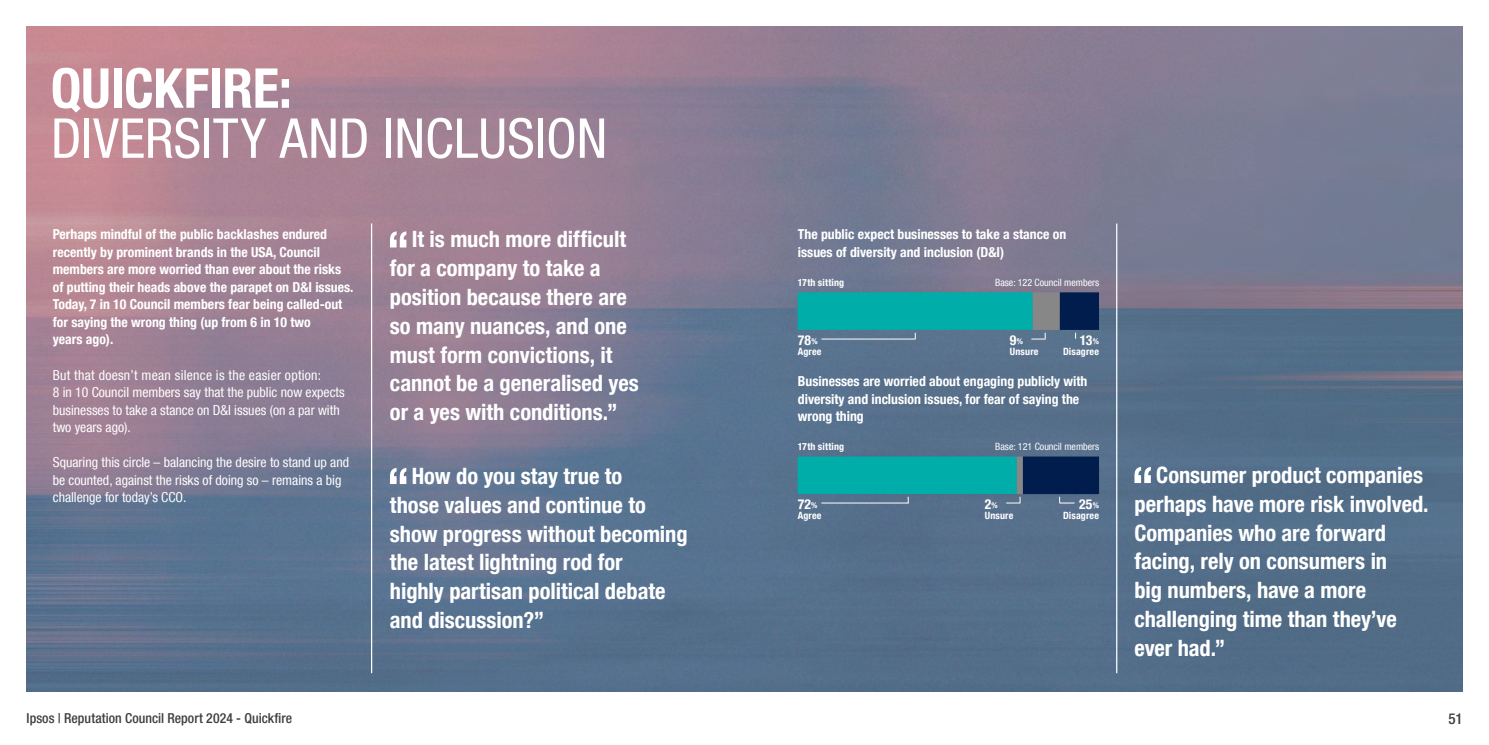
<style>
.page{position:relative;width:1489px;height:745px;background:#fff}
.page>*{position:absolute;margin:0;border:0;box-sizing:border-box;transform-origin:0 0}
.t1{font:condensed 55px/50px "Helvetica Neue LT Com";color:#fff}
.t2{font:700 condensed 22.5px/28.8px "Helvetica Neue LT Com";color:#fff}
.t3{font:500 condensed 15px "Helvetica Neue LT Com";color:#3e3e3f}
.t4{font:700 condensed 13.75px/17.5px "Helvetica Neue LT Com";color:#fff}
.t5{font:condensed 13.75px/17.5px "Helvetica Neue LT Com";color:#fff}
.t6{font:500 condensed 13.75px "Helvetica Neue LT Com";color:#3e3e3f}
.t7{font:700 condensed 10px "Helvetica Neue LT Com";letter-spacing:.015em;color:#fff}
.t8{font:condensed 10px "Helvetica Neue LT Com";color:#fff}
.s1{font-weight:700}
.s2{font-size:8px}
</style>
<div class="page">
<img style="left:27px;top:27px;width:1435px;height:664px">
<svg style="left:390px;top:231px;width:16px;height:16px"></svg>
<svg style="left:390px;top:467px;width:16px;height:16px"></svg>
<svg style="left:1134px;top:466px;width:16px;height:16px"></svg>
<hr style="left:371px;top:223px;width:1px;height:449px;background:#fff">
<hr style="left:1116px;top:223px;width:1px;height:449px;background:#fff">
<hr style="left:821px;top:338px;width:93px;height:1px;background:#fff">
<svg style="left:1031px;top:332px;width:14px;height:7px"></svg>
<div style="left:797px;top:292px;width:235px;height:38px;background:#00ada8"></div>
<div style="left:1032px;top:292px;width:27px;height:38px;background:#888787"></div>
<div style="left:1059px;top:292px;width:39px;height:38px;background:#001d4e"></div>
<div style="left:797px;top:456px;width:219px;height:37px;background:#00ada8"></div>
<div style="left:1016px;top:456px;width:6px;height:37px;background:#888787"></div>
<div style="left:1022px;top:456px;width:76px;height:37px;background:#001d4e"></div>
<hr style="left:821px;top:502px;width:87px;height:1px;background:#fff">
<svg style="left:1006px;top:496px;width:14px;height:7px"></svg>
<svg style="left:1059px;top:496px;width:15px;height:7px"></svg>
<h2 class="t1" style="left:51px;top:63px;width:558px"><span class="s1">QUICKFIRE:<br></span>DIVERSITY AND INCLUSION</h2>
<p class="t4" style="left:53px;top:225px;width:302px">Perhaps mindful of the public backlashes endured recently by prominent brands in the USA, Council members are more worried than ever about the risks of putting their heads above the parapet on D&amp;I issues.<br>Today, 7 in 10 Council members fear being called-out for saying the wrong thing (up from 6 in 10 two<br>years ago).</p>
<p class="t5" style="left:53px;top:365px;width:293px">But that doesn’t mean silence is the easier option:<br>8 in 10 Council members say that the public now expects businesses to take a stance on D&amp;I issues (on a par with two years ago).</p>
<p class="t5" style="left:53px;top:453px;width:298px">Squaring this circle – balancing the desire to stand up and be counted, against the risks of doing so – remains a big challenge for today’s CCO.</p>
<p class="t2" style="left:390px;top:225px;width:250px;text-indent:22px">It is much more difficult for a company to take a position because there are so many nuances, and one must form convictions, it cannot be a generalised yes or a yes with conditions.”</p>
<p class="t2" style="left:390px;top:461px;width:299px;text-indent:22px">How do you stay true to<br>those values and continue to show progress without becoming the latest lightning rod for<br>highly partisan political debate and discussion?”</p>
<p class="t4" style="left:797px;top:226px;width:270px">The public expect businesses to take a stance on issues of diversity and inclusion (D&amp;I)</p>
<p class="t7" style="left:797px;top:276px;width:48px">17th sitting</p>
<p class="t8" style="left:995px;top:276px;width:105px">Base: 122 Council members</p>
<p class="t4" style="left:797px;top:331px;width:21px">78<span class="s2">%</span></p>
<p class="t7" style="left:797px;top:345px;width:25px">Agree</p>
<p class="t4" style="left:1009px;top:331px;width:15px">9<span class="s2">%</span></p>
<p class="t7" style="left:1009px;top:345px;width:30px">Unsure</p>
<p class="t4" style="left:1079px;top:331px;width:21px">13<span class="s2">%</span></p>
<p class="t7" style="left:1062px;top:345px;width:38px">Disagree</p>
<p class="t4" style="left:797px;top:372px;width:291px">Businesses are worried about engaging publicly with diversity and inclusion issues, for fear of saying the wrong thing</p>
<p class="t7" style="left:797px;top:440px;width:48px">17th sitting</p>
<p class="t8" style="left:995px;top:440px;width:105px">Base: 121 Council members</p>
<p class="t4" style="left:797px;top:494px;width:21px">72<span class="s2">%</span></p>
<p class="t7" style="left:797px;top:508px;width:25px">Agree</p>
<p class="t4" style="left:984px;top:494px;width:14px">2<span class="s2">%</span></p>
<p class="t7" style="left:984px;top:508px;width:30px">Unsure</p>
<p class="t4" style="left:1079px;top:494px;width:21px">25<span class="s2">%</span></p>
<p class="t7" style="left:1062px;top:508px;width:38px">Disagree</p>
<p class="t2" style="left:1134px;top:460px;width:296px;text-indent:22px">Consumer product companies perhaps have more risk involved.<br>Companies who are forward facing, rely on consumers in<br>big numbers, have a more challenging time than they’ve ever had.”</p>
<p class="t6" style="left:27px;top:709px;width:267px">Ipsos | Reputation Council Report 2024 - Quickfire</p>
<p class="t3" style="left:1448px;top:709px;width:16px">51</p>
</div>
